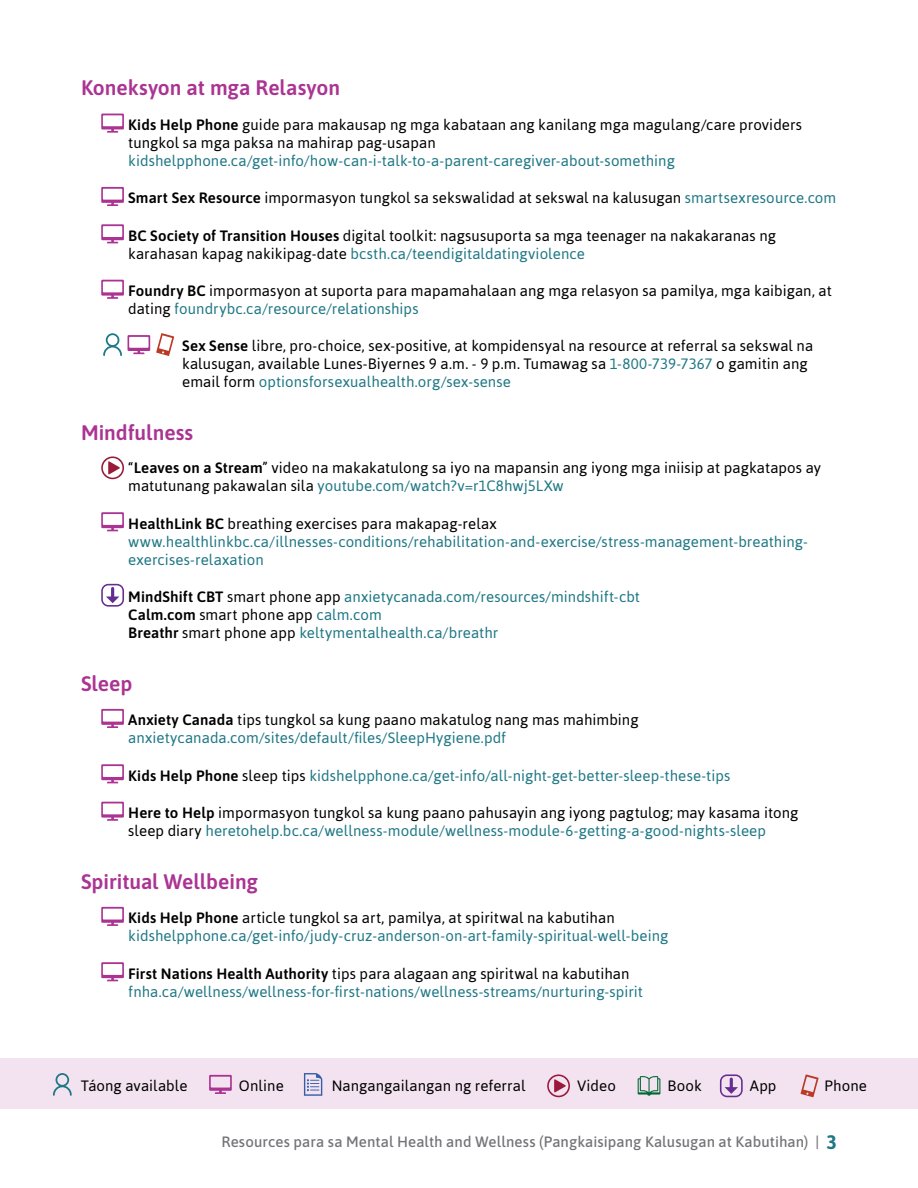
<style>
.page{position:relative;width:918px;height:1188px;background:#fff}
.page>*{position:absolute;margin:0;border:0;box-sizing:border-box;transform-origin:0 0}
.t1{font:600 21px "Asap";color:#ab3493}
.t2{font:15px/18px "Asap";letter-spacing:.005em;color:#000}
.t3{font:15px/18px "Asap";letter-spacing:.005em;color:#1f7885}
.t4{font:500 15px "Asap";letter-spacing:.005em;color:#767378}
.s1{font-weight:600}
.s2{color:#1f7885}
.s3{font-weight:600;color:#000}
.s4{color:#000}
.s5{font-weight:700;font-size:19.5px;color:#1f7885}
</style>
<div class="page">
<div style="left:0;top:1059px;width:918px;height:50px;background:#f3e3f0"></div>
<svg style="left:53px;top:1073px;width:19px;height:23px"></svg>
<svg style="left:209px;top:1075px;width:23px;height:19px"></svg>
<svg style="left:304px;top:1073px;width:18px;height:23px"></svg>
<svg style="left:547px;top:1074px;width:23px;height:23px"></svg>
<svg style="left:638px;top:1076px;width:22px;height:20px"></svg>
<svg style="left:720px;top:1074px;width:23px;height:23px"></svg>
<svg style="left:801px;top:1074px;width:18px;height:23px"></svg>
<svg style="left:101px;top:114px;width:23px;height:19px"></svg>
<svg style="left:101px;top:187px;width:23px;height:19px"></svg>
<svg style="left:101px;top:224px;width:23px;height:19px"></svg>
<svg style="left:101px;top:280px;width:23px;height:19px"></svg>
<svg style="left:103px;top:333px;width:19px;height:23px"></svg>
<svg style="left:128px;top:335px;width:22px;height:19px"></svg>
<svg style="left:156px;top:333px;width:18px;height:23px"></svg>
<svg style="left:101px;top:456px;width:23px;height:23px"></svg>
<svg style="left:101px;top:512px;width:23px;height:19px"></svg>
<svg style="left:101px;top:584px;width:23px;height:23px"></svg>
<svg style="left:101px;top:709px;width:23px;height:19px"></svg>
<svg style="left:101px;top:764px;width:23px;height:19px"></svg>
<svg style="left:101px;top:802px;width:23px;height:19px"></svg>
<svg style="left:101px;top:907px;width:23px;height:19px"></svg>
<svg style="left:101px;top:962px;width:23px;height:19px"></svg>
<h1 class="t1" style="left:81px;top:73px;width:261px">Koneksyon at mga Relasyon</h1>
<p class="t2" style="left:128px;top:116px;width:675px"><span class="s1">Kids Help Phone</span> guide para makausap ng mga kabataan ang kanilang mga magulang/care providers tungkol sa mga paksa na mahirap pag-usapan</p>
<p class="t3" style="left:128px;top:152px;width:548px">kidshelpphone.ca/get-info/how-can-i-talk-to-a-parent-caregiver-about-something</p>
<p class="t2" style="left:128px;top:189px;width:710px"><span class="s1">Smart Sex Resource</span> impormasyon tungkol sa sekswalidad at sekswal na kalusugan <span class="s2">smartsexresource.com</span></p>
<p class="t2" style="left:128px;top:226px;width:649px"><span class="s1">BC Society of Transition Houses</span> digital toolkit: nagsusuporta sa mga teenager na nakakaranas ng karahasan kapag nakikipag-date <span class="s2">bcsth.ca/teendigitaldatingviolence</span></p>
<p class="t2" style="left:128px;top:282px;width:705px"><span class="s1">Foundry BC</span> impormasyon at suporta para mapamahalaan ang mga relasyon sa pamilya, mga kaibigan, at dating <span class="s2">foundrybc.ca/resource/relationships</span></p>
<p class="t2" style="left:182px;top:337px;width:632px"><span class="s1">Sex Sense</span> libre, pro-choice, sex-positive, at kompidensyal na resource at referral sa sekswal na kalusugan, available Lunes-Biyernes 9 a.m. - 9 p.m. Tumawag sa <span class="s2">1-800-739-7367</span> o gamitin ang email form <span class="s2">optionsforsexualhealth.org/sex-sense</span></p>
<h1 class="t1" style="left:81px;top:418px;width:114px">Mindfulness</h1>
<p class="t2" style="left:128px;top:459px;width:694px">“<span class="s1">Leaves on a Stream</span>” video na makakatulong sa iyo na mapansin ang iyong mga iniisip at pagkatapos ay matutunang pakawalan sila <span class="s2">youtube.com/watch?v=r1C8hwj5LXw</span></p>
<p class="t3" style="left:128px;top:514px;width:681px"><span class="s3">HealthLink BC</span> <span class="s4">breathing exercises para makapag-relax </span>www.healthlinkbc.ca/illnesses-conditions/rehabilitation-and-exercise/stress-management-breathing&shy;exercises-relaxation</p>
<p class="t3" style="left:128px;top:588px;width:513px"><span class="s3">MindShift CBT</span> <span class="s4">smart phone app</span> anxietycanada.com/resources/mindshift-cbt<br><span class="s3">Calm.com</span> <span class="s4">smart phone app</span> calm.com<br><span class="s3">Breathr</span> <span class="s4">smart phone app</span> keltymentalhealth.ca/breathr</p>
<h1 class="t1" style="left:81px;top:669px;width:53px">Sleep</h1>
<p class="t3" style="left:128px;top:711px;width:512px"><span class="s3">Anxiety Canada</span> <span class="s4">tips tungkol sa kung paano makatulog nang mas mahimbing </span>anxietycanada.com/sites/default/files/SleepHygiene.pdf</p>
<p class="t3" style="left:128px;top:766px;width:604px"><span class="s3">Kids Help Phone</span> <span class="s4">sleep tips</span> kidshelpphone.ca/get-info/all-night-get-better-sleep-these-tips</p>
<p class="t2" style="left:128px;top:804px;width:672px"><span class="s1">Here to Help</span> impormasyon tungkol sa kung paano pahusayin ang iyong pagtulog; may kasama itong sleep diary <span class="s2">heretohelp.bc.ca/wellness-module/wellness-module-6-getting-a-good-nights-sleep</span></p>
<h1 class="t1" style="left:81px;top:867px;width:179px">Spiritual Wellbeing</h1>
<p class="t3" style="left:128px;top:909px;width:542px"><span class="s3">Kids Help Phone</span> <span class="s4">article tungkol sa art, pamilya, at spiritwal na kabutihan </span>kidshelpphone.ca/get-info/judy-cruz-anderson-on-art-family-spiritual-well-being</p>
<p class="t3" style="left:128px;top:964px;width:516px"><span class="s3">First Nations Health Authority</span> <span class="s4">tips para alagaan ang spiritwal na kabutihan </span>fnha.ca/wellness/wellness-for-first-nations/wellness-streams/nurturing-spirit</p>
<p class="t2" style="left:81px;top:1077px;width:108px">Táong available</p>
<p class="t2" style="left:239px;top:1077px;width:46px">Online</p>
<p class="t2" style="left:332px;top:1077px;width:195px">Nangangailangan ng referral</p>
<p class="t2" style="left:577px;top:1077px;width:40px">Video</p>
<p class="t2" style="left:668px;top:1077px;width:36px">Book</p>
<p class="t2" style="left:750px;top:1077px;width:28px">App</p>
<p class="t2" style="left:825px;top:1077px;width:44px">Phone</p>
<p class="t4" style="left:221px;top:1132px;width:617px">Resources para sa Mental Health and Wellness (Pangkaisipang Kalusugan at Kabutihan) | <span class="s5">3</span></p>
</div>
